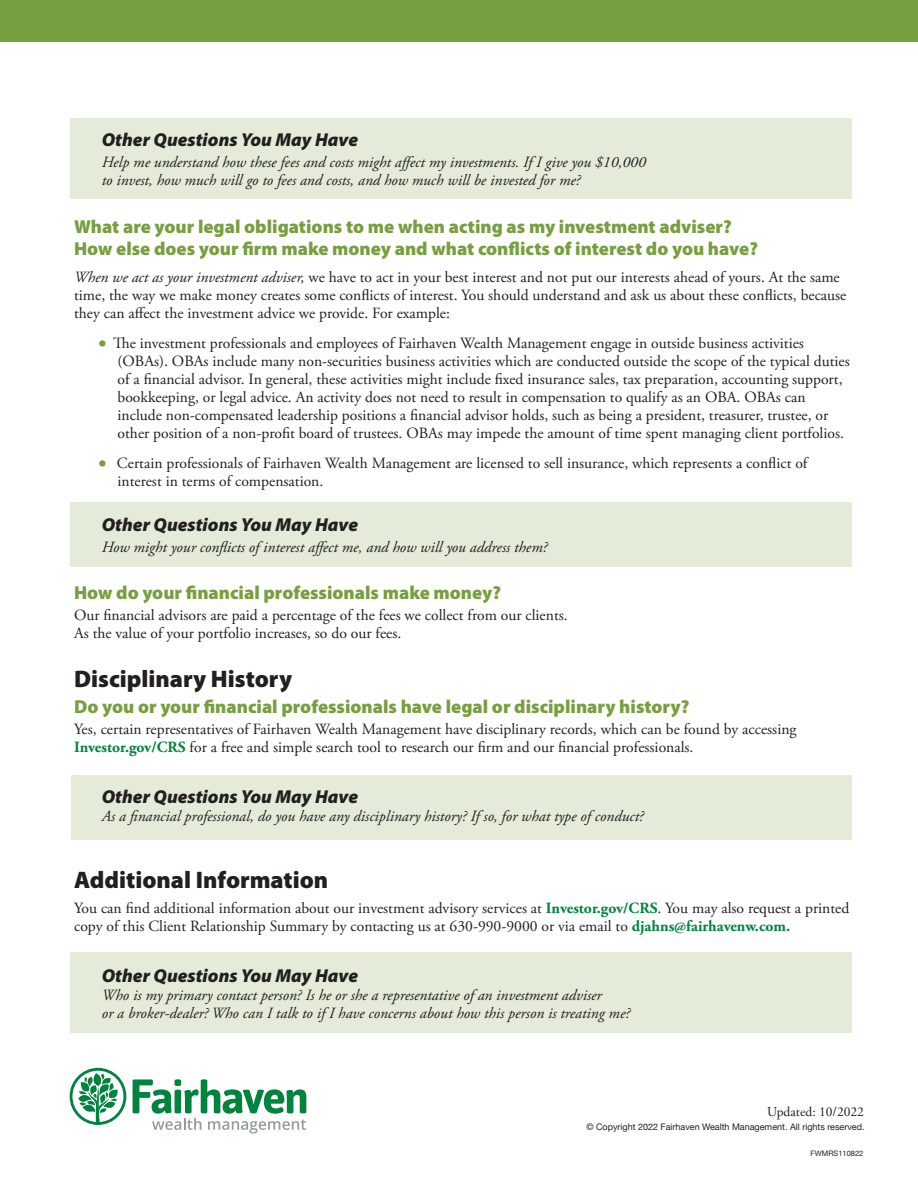
<style>
.page{position:relative;width:918px;height:1188px;background:#fff}
.page>*{position:absolute;margin:0;border:0;box-sizing:border-box;transform-origin:0 0}
.t1{font:900 24px "Myriad Pro";color:#231f20}
.t2{font:900 18.75px/22.5px "Myriad Pro";color:#779f3f}
.CCCCC{font:italic 900 18.75px "Myriad Pro";color:#231f20}
.t3{font:15.6px/18px "Adobe Garamond Pro";color:#231f20}
.CCCCC-2{font:italic 15.6px/18px "Adobe Garamond Pro";color:#231f20}
.t4{font:13.5px "Adobe Garamond Pro";color:#231f20}
.t5{font:9px "Helvetica Neue";color:#231f20}
.t6{font:7.5px "Helvetica Neue";color:#231f20}
.s1{font-style:italic}
.s2{font-size:22.5px;color:#779f3f}
.s3{font-weight:700;color:#00843d}
</style>
<div class="page">
<div style="left:71px;top:952px;width:781px;height:81px;background:#e4ecd9"></div>
<div style="left:0;top:0;width:918px;height:42px;background:#779f3f"></div>
<svg style="left:70px;top:1068px;width:56px;height:57px"></svg>
<svg style="left:133px;top:1079px;width:173px;height:54px"></svg>
<div style="left:71px;top:118px;width:781px;height:80px;background:#e4ecd9"></div>
<div style="left:71px;top:503px;width:781px;height:64px;background:#e4ecd9"></div>
<div style="left:71px;top:775px;width:781px;height:64px;background:#e4ecd9"></div>
<p class="CCCCC" style="left:102px;top:127px;width:258px">Other Questions You May Have</p>
<p class="CCCCC-2" style="left:102px;top:153px;width:546px">Help me understand how these fees and costs might affect my investments. If I give you $10,000 to invest, how much will go to fees and costs, and how much will be invested for me?</p>
<p class="t2" style="left:74px;top:215px;width:685px">What are your legal obligations to me when acting as my investment adviser?<br>How else does your firm make money and what conflicts of interest do you have?</p>
<p class="t3" style="left:74px;top:269px;width:774px"><span class="s1">When we act as your investment adviser,</span> we have to act in your best interest and not put our interests ahead of yours. At the same time, the way we make money creates some conflicts of interest. You should understand and ask us about these conflicts, because they can affect the investment advice we provide. For example:</p>
<p class="t3" style="left:118px;top:335px;width:734px;text-indent:-20px"><span class="s2">•</span> The investment professionals and employees of Fairhaven Wealth Management engage in outside business activities (OBAs). OBAs include many non-securities business activities which are conducted outside the scope of the typical duties of a financial advisor. In general, these activities might include fixed insurance sales, tax preparation, accounting support, bookkeeping, or legal advice. An activity does not need to result in compensation to qualify as an OBA. OBAs can include non-compensated leadership positions a financial advisor holds, such as being a president, treasurer, trustee, or other position of a non-profit board of trustees. OBAs may impede the amount of time spent managing client portfolios.</p>
<p class="t3" style="left:118px;top:455px;width:691px;text-indent:-20px"><span class="s2">•</span> Certain professionals of Fairhaven Wealth Management are licensed to sell insurance, which represents a conflict of interest in terms of compensation.</p>
<p class="CCCCC" style="left:102px;top:512px;width:258px">Other Questions You May Have</p>
<p class="CCCCC-2" style="left:102px;top:539px;width:447px">How might your conflicts of interest affect me, and how will you address them?</p>
<p class="t2" style="left:74px;top:581px;width:428px">How do your financial professionals make money?</p>
<p class="t3" style="left:74px;top:606px;width:495px">Our financial advisors are paid a percentage of the fees we collect from our clients.<br>As the value of your portfolio increases, so do our fees.</p>
<p class="t1" style="left:74px;top:665px;width:219px">Disciplinary History</p>
<p class="t2" style="left:74px;top:696px;width:617px">Do you or your financial professionals have legal or disciplinary history?</p>
<p class="t3" style="left:74px;top:721px;width:724px">Yes, certain representatives of Fairhaven Wealth Management have disciplinary records, which can be found by accessing<br><span class="s3">Investor.gov/CRS</span> for a free and simple search tool to research our firm and our financial professionals.</p>
<p class="CCCCC" style="left:102px;top:784px;width:258px">Other Questions You May Have</p>
<p class="CCCCC-2" style="left:102px;top:808px;width:544px">As a financial professional, do you have any disciplinary history? If so, for what type of conduct?</p>
<p class="t1" style="left:74px;top:866px;width:256px">Additional Information</p>
<p class="t3" style="left:74px;top:899px;width:777px">You can find additional information about our investment advisory services at <span class="s3">Investor.gov/CRS</span>. You may also request a printed copy of this Client Relationship Summary by contacting us at 630-990-9000 or via email to <span class="s3">djahns@fairhavenw.com.</span></p>
<p class="CCCCC" style="left:102px;top:963px;width:258px">Other Questions You May Have</p>
<p class="CCCCC-2" style="left:102px;top:986px;width:530px">Who is my primary contact person? Is he or she a representative of an investment adviser<br>or a broker-dealer? Who can I talk to if I have concerns about how this person is treating me?</p>
<p class="t4" style="left:767px;top:1104px;width:98px">Updated: 10/2022</p>
<p class="t5" style="left:586px;top:1121px;width:280px">© Copyright 2022 Fairhaven Wealth Management. All rights reserved.</p>
<p class="t6" style="left:811px;top:1148px;width:54px">FWMRS110822</p>
</div>
